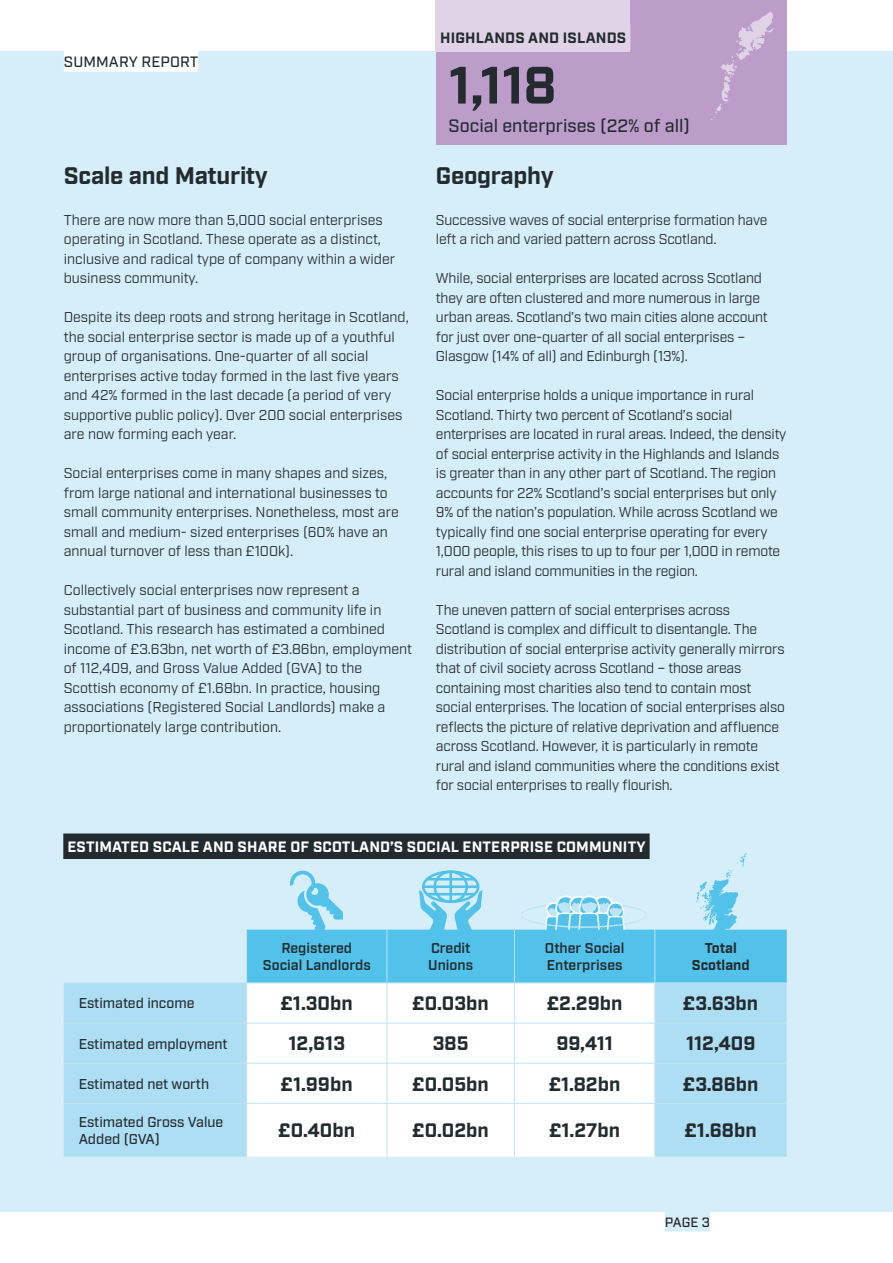
<style>
.page{position:relative;width:893px;height:1263px;background:#fff}
.page>*{position:absolute;margin:0;border:0;box-sizing:border-box;transform-origin:0 0}
.t1{font:700 52.5px "Industry";color:#232b2f}
.sub_header{font:700 24px "Industry";letter-spacing:-.01em;color:#232b2f}
.t2{font:700 19.5px "Industry";color:#232b2f}
.t3{font:500 18px "Industry";color:#232b2f}
.graphic_header{font:700 15px "Industry";letter-spacing:.01em;color:#fff}
.graphic_header-2{font:700 15px "Industry";letter-spacing:.01em;color:#232b2f}
.t4{font:500 15px "Industry";letter-spacing:.01em;color:#232b2f}
.body{font:14.25px/19.5px "Industry";letter-spacing:-.01em;color:#232b2f}
.t5{font:500 14.25px/17.1px "Industry";color:#232b2f}
.t6{font:600 14.25px/17.1px "Industry";color:#232b2f;text-align:center}
.t7{font:700 14.25px "Industry";color:#232b2f}
.t8{font:500 13.5px "Industry";color:#231f20}
</style>
<div class="page">
<div style="left:0;top:51px;width:893px;height:1161px;background:#d5eef9"></div>
<div style="left:665px;top:1212px;width:45px;height:19px;background:#d5eef9"></div>
<div style="left:64px;top:51px;width:134px;height:21px;background:#fff"></div>
<div style="left:436px;top:0;width:351px;height:145px;background:#bc9dc9"></div>
<div style="left:436px;top:0;width:194px;height:51px;background:#e0d3e8"></div>
<svg style="left:711px;top:11px;width:63px;height:109px"></svg>
<div style="left:63px;top:833px;width:587px;height:26px;background:#232b2f"></div>
<svg style="left:247px;top:852px;width:540px;height:130px"></svg>
<div style="left:64px;top:983px;width:723px;height:174px;background:#aedef4"></div>
<div style="left:247px;top:983px;width:407px;height:174px;background:#fff"></div>
<hr style="left:246px;top:930px;width:1px;height:52px;background:#bee4f6">
<hr style="left:387px;top:930px;width:1px;height:52px;background:#bee4f6">
<hr style="left:514px;top:930px;width:1px;height:52px;background:#bee4f6">
<hr style="left:654px;top:930px;width:1px;height:52px;background:#bee4f6">
<hr style="left:64px;top:982px;width:183px;height:1px;background:#bee4f6">
<hr style="left:247px;top:982px;width:140px;height:1px;background:#bee4f6">
<hr style="left:246px;top:983px;width:1px;height:40px;background:#bee4f6">
<hr style="left:387px;top:982px;width:127px;height:1px;background:#bee4f6">
<hr style="left:387px;top:983px;width:1px;height:40px;background:#bee4f6">
<hr style="left:514px;top:982px;width:141px;height:1px;background:#bee4f6">
<hr style="left:514px;top:983px;width:1px;height:40px;background:#bee4f6">
<hr style="left:655px;top:982px;width:132px;height:1px;background:#bee4f6">
<hr style="left:654px;top:983px;width:1px;height:40px;background:#bee4f6">
<hr style="left:64px;top:1023px;width:183px;height:1px;background:#bee4f6">
<hr style="left:247px;top:1023px;width:140px;height:1px;background:#bee4f6">
<hr style="left:246px;top:1023px;width:1px;height:40px;background:#bee4f6">
<hr style="left:387px;top:1023px;width:127px;height:1px;background:#bee4f6">
<hr style="left:387px;top:1023px;width:1px;height:40px;background:#bee4f6">
<hr style="left:514px;top:1023px;width:141px;height:1px;background:#bee4f6">
<hr style="left:514px;top:1023px;width:1px;height:40px;background:#bee4f6">
<hr style="left:655px;top:1023px;width:132px;height:1px;background:#bee4f6">
<hr style="left:654px;top:1023px;width:1px;height:40px;background:#bee4f6">
<hr style="left:64px;top:1063px;width:183px;height:1px;background:#bee4f6">
<hr style="left:247px;top:1063px;width:140px;height:1px;background:#bee4f6">
<hr style="left:246px;top:1063px;width:1px;height:40px;background:#bee4f6">
<hr style="left:387px;top:1063px;width:127px;height:1px;background:#bee4f6">
<hr style="left:387px;top:1063px;width:1px;height:40px;background:#bee4f6">
<hr style="left:514px;top:1063px;width:141px;height:1px;background:#bee4f6">
<hr style="left:514px;top:1063px;width:1px;height:40px;background:#bee4f6">
<hr style="left:655px;top:1063px;width:132px;height:1px;background:#bee4f6">
<hr style="left:654px;top:1063px;width:1px;height:40px;background:#bee4f6">
<hr style="left:64px;top:1103px;width:183px;height:1px;background:#bee4f6">
<hr style="left:247px;top:1103px;width:140px;height:1px;background:#bee4f6">
<hr style="left:246px;top:1104px;width:1px;height:53px;background:#bee4f6">
<hr style="left:387px;top:1103px;width:127px;height:1px;background:#bee4f6">
<hr style="left:387px;top:1104px;width:1px;height:53px;background:#bee4f6">
<hr style="left:514px;top:1103px;width:141px;height:1px;background:#bee4f6">
<hr style="left:514px;top:1104px;width:1px;height:53px;background:#bee4f6">
<hr style="left:655px;top:1103px;width:132px;height:1px;background:#bee4f6">
<hr style="left:654px;top:1104px;width:1px;height:53px;background:#bee4f6">
<p class="t4" style="left:64px;top:53px;width:136px">SUMMARY REPORT</p>
<p class="sub_header" style="left:64px;top:161px;width:206px">Scale and Maturity</p>
<p class="body" style="left:64px;top:210px;width:333px">There are now more than 5,000 social enterprises operating in Scotland. These operate as a distinct, inclusive and radical type of company within a wider business community.</p>
<p class="body" style="left:64px;top:308px;width:347px">Despite its deep roots and strong heritage in Scotland, the social enterprise sector is made up of a youthful group of organisations. One-quarter of all social enterprises active today formed in the last five years and 42% formed in the last decade (a period of very supportive public policy). Over 200 social enterprises are now forming each year.</p>
<p class="body" style="left:64px;top:464px;width:336px">Social enterprises come in many shapes and sizes, from large national and international businesses to small community enterprises. Nonetheless, most are small and medium- sized enterprises (60% have an annual turnover of less than £100k).</p>
<p class="body" style="left:64px;top:581px;width:350px">Collectively social enterprises now represent a substantial part of business and community life in Scotland. This research has estimated a combined income of £3.63bn, net worth of £3.86bn, employment of 112,409, and Gross Value Added (GVA) to the Scottish economy of £1.68bn. In practice, housing associations (Registered Social Landlords) make a proportionately large contribution.</p>
<p class="graphic_header-2" style="left:440px;top:29px;width:187px">HIGHLANDS AND ISLANDS</p>
<p class="t1" style="left:449px;top:54px;width:109px">1,118</p>
<p class="t3" style="left:449px;top:115px;width:243px">Social enterprises (22% of all)</p>
<p class="sub_header" style="left:436px;top:161px;width:119px">Geography</p>
<p class="body" style="left:436px;top:210px;width:333px">Successive waves of social enterprise formation have left a rich and varied pattern across Scotland.</p>
<p class="body" style="left:436px;top:269px;width:333px">While, social enterprises are located across Scotland they are often clustered and more numerous in large urban areas. Scotland’s two main cities alone account for just over one-quarter of all social enterprises – Glasgow (14% of all) and Edinburgh (13%).</p>
<p class="body" style="left:436px;top:386px;width:352px">Social enterprise holds a unique importance in rural Scotland. Thirty two percent of Scotland’s social enterprises are located in rural areas. Indeed, the density of social enterprise activity in the Highlands and Islands is greater than in any other part of Scotland. The region accounts for 22% Scotland’s social enterprises but only 9% of the nation’s population. While across Scotland we typically find one social enterprise operating for every 1,000 people, this rises to up to four per 1,000 in remote rural and island communities in the region.</p>
<p class="body" style="left:436px;top:600px;width:351px">The uneven pattern of social enterprises across Scotland is complex and difficult to disentangle. The distribution of social enterprise activity generally mirrors that of civil society across Scotland – those areas containing most charities also tend to contain most social enterprises. The location of social enterprises also reflects the picture of relative deprivation and affluence across Scotland. However, it is particularly in remote rural and island communities where the conditions exist for social enterprises to really flourish.</p>
<p class="graphic_header" style="left:68px;top:838px;width:579px">ESTIMATED SCALE AND SHARE OF SCOTLAND’S SOCIAL ENTERPRISE COMMUNITY</p>
<p class="t6" style="left:263px;top:940px;width:109px">Registered<br>Social Landlords</p>
<p class="t6" style="left:431px;top:940px;width:41px">Credit</p>
<p class="t6" style="left:428px;top:957px;width:46px">Unions</p>
<p class="t6" style="left:545px;top:940px;width:81px;text-align:left">Other Social<br>Enterprises</p>
<p class="t7" style="left:705px;top:939px;width:34px">Total</p>
<p class="t7" style="left:692px;top:957px;width:60px">Scotland</p>
<p class="t5" style="left:79px;top:995px;width:117px">Estimated income</p>
<p class="t2" style="left:281px;top:992px;width:73px">£1.30bn</p>
<p class="t2" style="left:413px;top:992px;width:78px">£0.03bn</p>
<p class="t2" style="left:547px;top:992px;width:77px">£2.29bn</p>
<p class="t2" style="left:683px;top:992px;width:76px">£3.63bn</p>
<p class="t5" style="left:79px;top:1035px;width:150px">Estimated employment</p>
<p class="t2" style="left:288px;top:1032px;width:58px">12,613</p>
<p class="t2" style="left:433px;top:1032px;width:37px">385</p>
<p class="t2" style="left:556px;top:1032px;width:58px">99,411</p>
<p class="t2" style="left:686px;top:1032px;width:71px">112,409</p>
<p class="t5" style="left:79px;top:1075px;width:132px">Estimated net worth</p>
<p class="t2" style="left:281px;top:1072px;width:73px">£1.99bn</p>
<p class="t2" style="left:413px;top:1072px;width:78px">£0.05bn</p>
<p class="t2" style="left:549px;top:1072px;width:73px">£1.82bn</p>
<p class="t2" style="left:683px;top:1072px;width:77px">£3.86bn</p>
<p class="t5" style="left:79px;top:1114px;width:146px">Estimated Gross Value<br>Added (GVA)</p>
<p class="t2" style="left:278px;top:1119px;width:78px">£0.40bn</p>
<p class="t2" style="left:413px;top:1119px;width:78px">£0.02bn</p>
<p class="t2" style="left:549px;top:1119px;width:72px">£1.27bn</p>
<p class="t2" style="left:685px;top:1119px;width:73px">£1.68bn</p>
<p class="t8" style="left:665px;top:1214px;width:47px">PAGE 3</p>
</div>
